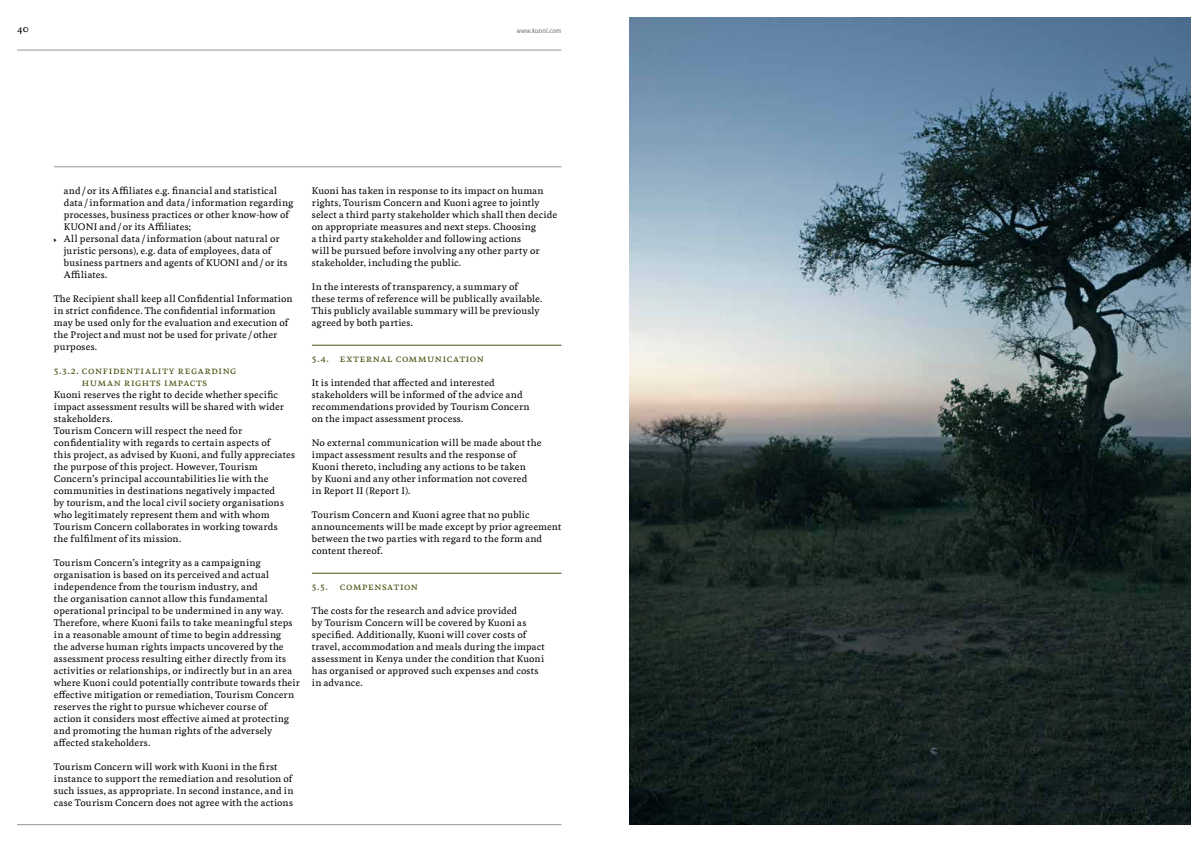
<style>
.page{position:relative;width:1191px;height:842px;background:#fff}
.page>*{position:absolute;margin:0;border:0;box-sizing:border-box;transform-origin:0 0}
.t1{font:9.5px/12px "Kuoni Feijoa";letter-spacing:.23em;color:#495615;text-align:center}
.t2{font:9.5px "Kuoni Feijoa";letter-spacing:.195em;color:#495615}
.t3{font:9.5px "Kuoni Feijoa";color:#000}
.t4{font:9px/12px "Kuoni Feijoa";letter-spacing:.015em;color:#000}
.t5{font:9px "Kuoni Feijoa";letter-spacing:.035em;color:#000}
.t6{font:italic 7.3px "KT Milo";color:#77787b}
.s1{font-family:"Kuoni Spezial";font-size:4.5px}
</style>
<div class="page">
<hr style="left:312px;top:345px;width:249px;height:1px;background:#495615">
<hr style="left:312px;top:573px;width:249px;height:1px;background:#495615">
<img style="left:629px;top:17px;width:562px;height:808px">
<hr style="left:17px;top:824px;width:544px;height:1px;background:#939598">
<hr style="left:54px;top:167px;width:507px;height:1px;background:#939598">
<hr style="left:17px;top:50px;width:544px;height:1px;background:#939598">
<p class="t3" style="left:17px;top:22px;width:13px">40</p>
<p class="t6" style="left:517px;top:26px;width:46px">www.kuoni.com</p>
<p class="t4" style="left:64px;top:185px;width:231px">and / or its Affiliates e.g. financial and statistical data / information and data / information regarding processes, business practices or other know-how of KUONI</p>
<p class="t4" style="left:100px;top:221px;width:93px">and / or its Affiliates;</p>
<p class="t4" style="left:54px;top:233px;width:227px"><span class="s1">h</span> All personal data / information (about natural or</p>
<p class="t4" style="left:64px;top:245px;width:209px">juristic persons), e.g. data of employees, data of</p>
<p class="t5" style="left:64px;top:257px;width:157px">business partners and agents of KUONI</p>
<p class="t4" style="left:242px;top:257px;width:47px">and / or its</p>
<p class="t4" style="left:64px;top:269px;width:45px">Affiliates.</p>
<p class="t4" style="left:54px;top:293px;width:240px">The Recipient shall keep all Confidential Information in strict confidence. The confidential information may be used only for the evaluation and execution of the Project and must not be used for private / other purposes.</p>
<p class="t1" style="left:54px;top:365px;width:184px">5.3.2. confidentiality regarding human rights impacts</p>
<p class="t4" style="left:54px;top:389px;width:243px">Kuoni reserves the right to decide whether specific impact assessment results will be shared with wider stakeholders.<br>Tourism Concern will respect the need for confidentiality with regards to certain aspects of<br>this project, as advised by Kuoni, and fully appreciates the purpose of this project. However, Tourism Concern’s principal accountabilities lie with the communities in destinations negatively impacted<br>by tourism, and the local civil society organisations who legitimately represent them and with whom Tourism Concern collaborates in working towards<br>the fulfilment of its mission.</p>
<p class="t4" style="left:54px;top:557px;width:247px">Tourism Concern’s integrity as a campaigning organisation is based on its perceived and actual independence from the tourism industry, and<br>the organisation cannot allow this fundamental operational principal to be undermined in any way.<br>Therefore, where Kuoni fails to take meaningful steps in a reasonable amount of time to begin addressing<br>the adverse human rights impacts uncovered by the assessment process resulting either directly from its activities or relationships, or indirectly but in an area where Kuoni could potentially contribute towards their effective mitigation or remediation, Tourism Concern reserves the right to pursue whichever course of<br>action it considers most effective aimed at protecting and promoting the human rights of the adversely affected stakeholders.</p>
<p class="t4" style="left:54px;top:761px;width:241px">Tourism Concern will work with Kuoni in the first instance to support the remediation and resolution of such issues, as appropriate. In second instance, and in case Tourism Concern does not agree with the actions</p>
<p class="t4" style="left:312px;top:185px;width:247px">Kuoni has taken in response to its impact on human rights, Tourism Concern and Kuoni agree to jointly select a third party stakeholder which shall then decide on appropriate measures and next steps. Choosing<br>a third party stakeholder and following actions<br>will be pursued before involving any other party or stakeholder, including the public.</p>
<p class="t4" style="left:312px;top:281px;width:232px">In the interests of transparency, a summary of these terms of reference will be publically available.<br>This publicly available summary will be previously agreed by both parties.</p>
<p class="t2" style="left:312px;top:353px;width:173px">5.4. external communication</p>
<p class="t4" style="left:312px;top:377px;width:219px">It is intended that affected and interested stakeholders will be informed of the advice and recommendations provided by Tourism Concern on the impact assessment process.</p>
<p class="t4" style="left:312px;top:437px;width:231px">No external communication will be made about the impact assessment results and the response of Kuoni thereto, including any actions to be taken<br>by Kuoni and any other information not covered<br>in Report II (Report I).</p>
<p class="t4" style="left:312px;top:509px;width:251px">Tourism Concern and Kuoni agree that no public announcements will be made except by prior agreement between the two parties with regard to the form and content thereof.</p>
<p class="t2" style="left:312px;top:581px;width:18px">5.5.</p>
<p class="t2" style="left:340px;top:581px;width:79px">compensation</p>
<p class="t4" style="left:312px;top:605px;width:234px">The costs for the research and advice provided<br>by Tourism Concern will be covered by Kuoni as specified. Additionally, Kuoni will cover costs of travel, accommodation and meals during the impact assessment in Kenya under the condition that Kuoni has organised or approved such expenses and costs in advance.</p>
</div>
